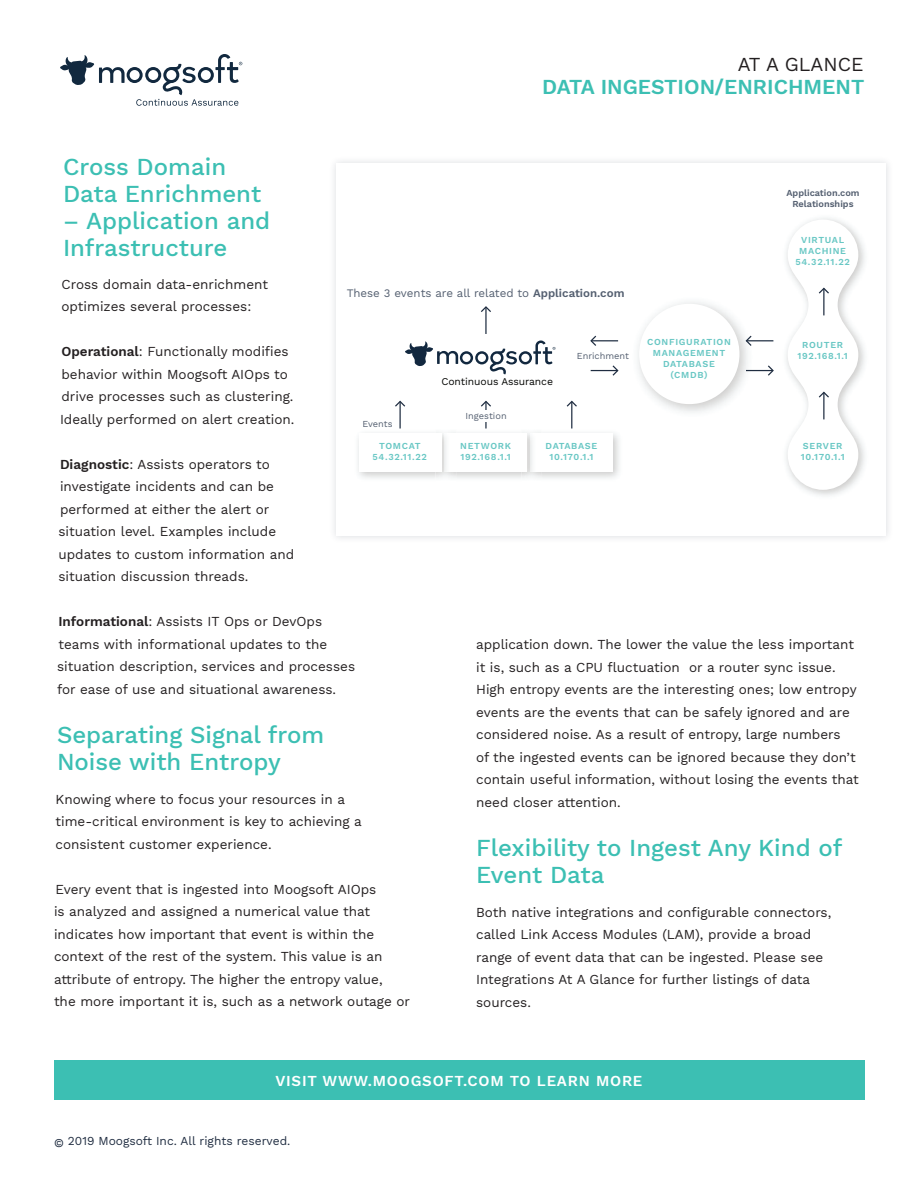
<style>
.page{position:relative;width:918px;height:1188px;background:#fff}
.page>*{position:absolute;margin:0;border:0;box-sizing:border-box;transform-origin:0 0}
.t1{font:500 24px/27px "Work Sans";color:#3cbfb3}
.t2{font:600 21px "Work Sans";color:#3cbfb3}
.t3{font:19.5px "Work Sans";color:#231f20}
.body{font:600 15px "Work Sans";letter-spacing:.05em;color:#fff}
.body-2{font:13.5px/22.5px "Work Sans";color:#231f20}
.t4{font:12px "Work Sans";color:#202d41}
.t5{font:11.55px "Work Sans";color:#545f70}
.t6{font:10.35px "Work Sans";letter-spacing:-.005em;color:#040503}
.t7{font:600 9.15px/11.1px "Work Sans";letter-spacing:.075em;color:#68c7c4;text-align:center}
.t8{font:600 9.15px/11.1px "Work Sans";color:#545f70;text-align:center}
.t9{font:9.15px "Work Sans";color:#545f70}
.s1{font-weight:600}
</style>
<div class="page">
<svg style="left:60px;top:54px;width:182px;height:52px"></svg>
<div style="left:329px;top:156px;width:565px;height:388px;background:#f8f9f9"></div>
<div style="left:337px;top:164px;width:549px;height:372px;background:#fff"></div>
<div style="left:54px;top:1061px;width:811px;height:39px;background:#3cbfb3"></div>
<img style="left:637px;top:302px;width:114px;height:111px">
<div style="left:639px;top:304px;width:101px;height:100px;background:#fff;border-radius:50%"></div>
<svg style="left:405px;top:341px;width:150px;height:33px"></svg>
<svg style="left:567px;top:401px;width:10px;height:28px"></svg>
<svg style="left:591px;top:365px;width:28px;height:11px"></svg>
<svg style="left:590px;top:336px;width:28px;height:10px"></svg>
<svg style="left:746px;top:365px;width:28px;height:11px"></svg>
<svg style="left:746px;top:336px;width:27px;height:10px"></svg>
<img style="left:521px;top:430px;width:20px;height:50px">
<img style="left:531px;top:434px;width:10px;height:38px">
<div style="left:445px;top:434px;width:82px;height:38px;background:#fff"></div>
<hr style="left:485px;top:402px;width:2px;height:27px;background:#1f2d41">
<svg style="left:481px;top:401px;width:10px;height:6px"></svg>
<hr style="left:485px;top:307px;width:2px;height:27px;background:#1f2d41">
<svg style="left:481px;top:306px;width:10px;height:6px"></svg>
<img style="left:436px;top:430px;width:20px;height:50px">
<img style="left:445px;top:434px;width:11px;height:38px">
<div style="left:359px;top:434px;width:82px;height:38px;background:#fff"></div>
<hr style="left:399px;top:402px;width:2px;height:27px;background:#1f2d41">
<svg style="left:395px;top:401px;width:10px;height:6px"></svg>
<svg style="left:788px;top:220px;width:70px;height:270px"></svg>
<div style="left:482px;top:410px;width:8px;height:12px;background:#fff"></div>
<p class="t3" style="left:738px;top:50px;width:127px">AT A GLANCE</p>
<p class="t2" style="left:542px;top:71px;width:324px">DATA INGESTION/ENRICHMENT</p>
<p class="t1" style="left:63px;top:152px;width:200px">Cross Domain<br>Data Enrichment</p>
<p class="t1" style="left:63px;top:206px;width:209px">– Application and<br>Infrastructure</p>
<p class="body-2" style="left:62px;top:272px;width:208px">Cross domain data-enrichment optimizes several processes:</p>
<p class="body-2" style="left:62px;top:340px;width:229px"><span class="s1">Operational</span>: Functionally modifies behavior within Moogsoft AIOps to</p>
<p class="body-2" style="left:60px;top:385px;width:236px">drive processes such as clustering.<br>Ideally performed on alert creation.</p>
<p class="body-2" style="left:58px;top:452px;width:237px"><span class="s1">Diagnostic</span>: Assists operators to investigate incidents and can be performed at either the alert or situation level. Examples include updates to custom information and situation discussion threads.</p>
<p class="body-2" style="left:57px;top:610px;width:300px"><span class="s1">Informational</span>: Assists IT Ops or DevOps teams with informational updates to the situation description, services and processes for ease of use and situational awareness.</p>
<p class="t1" style="left:57px;top:721px;width:269px">Separating Signal from<br>Noise with Entropy</p>
<p class="body-2" style="left:56px;top:787px;width:308px">Knowing where to focus your resources in a time-critical environment is key to achieving a consistent customer experience.</p>
<p class="body-2" style="left:54px;top:877px;width:358px">Every event that is ingested into Moogsoft AIOps<br>is analyzed and assigned a numerical value that indicates how important that event is within the context of the rest of the system. This value is an attribute of entropy. The higher the entropy value,<br>the more important it is, such as a network outage or</p>
<p class="t8" style="left:786px;top:187px;width:75px">Application.com<br>Relationships</p>
<p class="t7" style="left:795px;top:235px;width:56px">VIRTUAL<br>MACHINE<br>54.32.11.22</p>
<p class="t5" style="left:347px;top:286px;width:279px">These 3 events are all related to <span class="s1">Application.com</span></p>
<p class="t7" style="left:647px;top:337px;width:85px">CONFIGURATION<br>MANAGEMENT<br>DATABASE (CMDB)</p>
<p class="t7" style="left:798px;top:340px;width:52px">ROUTER<br>192.168.1.1</p>
<p class="t9" style="left:577px;top:351px;width:54px">Enrichment</p>
<p class="t6" style="left:441px;top:375px;width:113px">Continuous Assurance</p>
<p class="t9" style="left:465px;top:410px;width:43px">Ingestion</p>
<p class="t9" style="left:362px;top:418px;width:32px">Events</p>
<p class="t7" style="left:373px;top:441px;width:56px">TOMCAT<br>54.32.11.22</p>
<p class="t7" style="left:801px;top:441px;width:45px;text-align:left">SERVER<br>10.170.1.1</p>
<p class="t7" style="left:460px;top:441px;width:52px;text-align:left">NETWORK<br>192.168.1.1</p>
<p class="t7" style="left:546px;top:441px;width:53px">DATABASE<br>10.170.1.1</p>
<p class="body-2" style="left:476px;top:633px;width:384px">application down. The lower the value the less important it is, such as a CPU fluctuation or a router sync issue.<br>High entropy events are the interesting ones; low entropy events are the events that can be safely ignored and are considered noise. As a result of entropy, large numbers<br>of the ingested events can be ignored because they don’t contain useful information, without losing the events that need closer attention.</p>
<p class="t1" style="left:476px;top:834px;width:368px">Flexibility to Ingest Any Kind of<br>Event Data</p>
<p class="body-2" style="left:476px;top:900px;width:357px">Both native integrations and configurable connectors, called Link Access Modules (LAM), provide a broad range of event data that can be ingested. Please see Integrations At A Glance for further listings of data sources.</p>
<p class="body" style="left:275px;top:1070px;width:369px">VISIT WWW.MOOGSOFT.COM TO LEARN MORE</p>
<p class="t4" style="left:54px;top:1132px;width:238px">© 2019 Moogsoft Inc. All rights reserved.</p>
</div>
